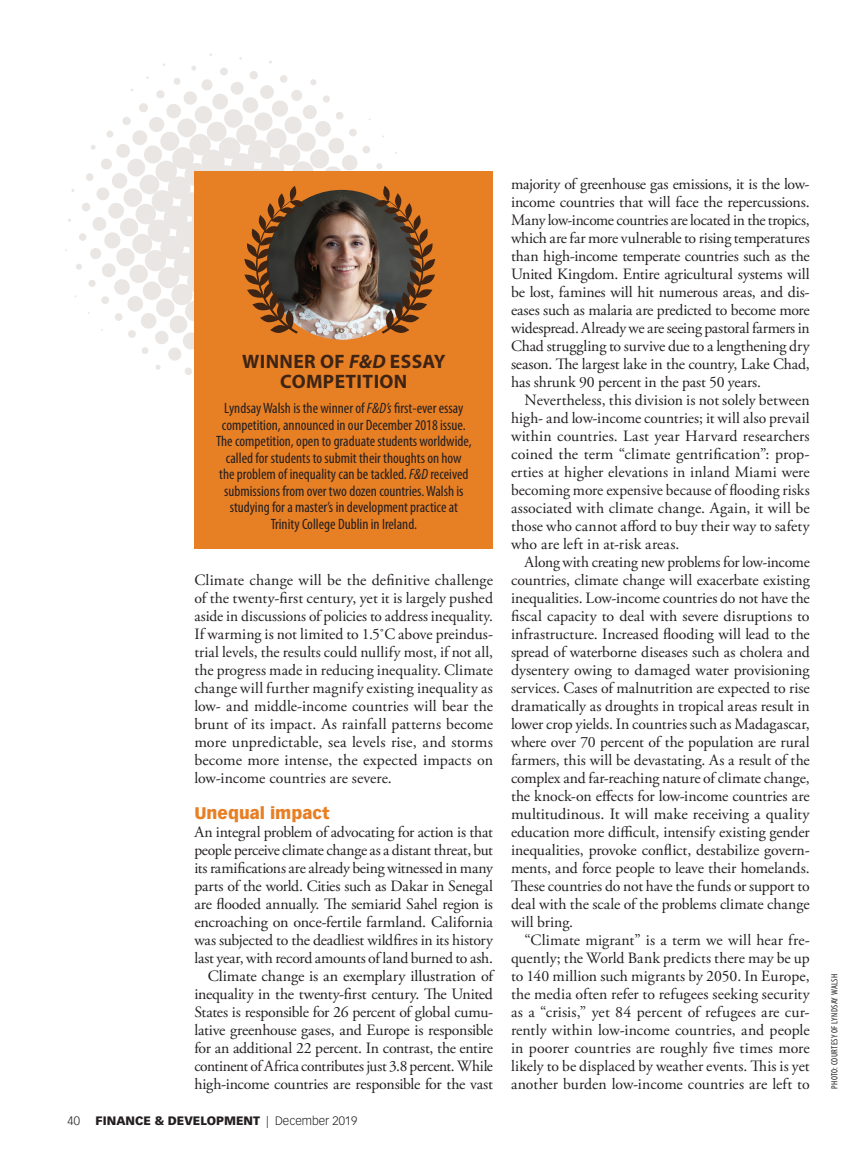
<style>
.page{position:relative;width:864px;height:1161px;background:#fff}
.page>*{position:absolute;margin:0;border:0;box-sizing:border-box;transform-origin:0 0}
.t1{font:700 19.5px/19.5px "Myriad Pro";letter-spacing:.02em;color:#3d2414;text-align:center}
.t2{font:900 16.5px "Vectora LT Std";color:#e77f25}
.t3{font:15.75px/18px "Adobe Garamond Pro";letter-spacing:-.01em;color:#231f20;text-align:justify}
.t4{font:condensed 15px/16.5px "Myriad Pro";color:#231f20;text-align:center}
.t5{font:900 12px "Vectora LT Std";color:#231f20}
.t6{font:300 12px "Vectora LT Std";color:#231f20}
.t7{font:condensed 9px "Myriad Pro";letter-spacing:.035em;color:#231f20}
.s1{font-style:italic}
.s2{font-weight:300}
</style>
<div class="page">
<div style="left:195px;top:171px;width:298px;height:378px;background:#e77f25"></div>
<svg style="left:65px;top:53px;width:370px;height:343px"></svg>
<p class="t1" style="left:242px;top:351px;width:205px">WINNER OF <span class="s1">F&amp;D</span> ESSAY<br>COMPETITION</p>
<p class="t4" style="left:216px;top:400px;width:257px">Lyndsay Walsh is the winner of <span class="s1">F&amp;D’s</span> first-ever essay competition, announced in our December 2018 issue.<br>The competition, open to graduate students worldwide, called for students to submit their thoughts on how<br>the problem of inequality can be tackled. <span class="s1">F&amp;D</span> received submissions from over two dozen countries. Walsh is studying for a master’s in development practice at Trinity College Dublin in Ireland.</p>
<p class="t3" style="left:194px;top:572px;width:300px">Climate change will be the definitive challenge of the twenty-first century, yet it is largely pushed aside in discussions of policies to address inequality.<br>If warming is not limited to 1.5˚C above preindus&shy;trial levels, the results could nullify most, if not all, the progress made in reducing inequality. Climate change will further magnify existing inequality as low- and middle-income countries will bear the brunt of its impact. As rainfall patterns become more unpredictable, sea levels rise, and storms become more intense, the expected impacts on low-income countries are severe.</p>
<p class="t2" style="left:194px;top:803px;width:137px">Unequal impact</p>
<p class="t3" style="left:194px;top:824px;width:300px;text-align:right">An integral problem of advocating for action is that people perceive climate change as a distant threat, but its ramifications are already being witnessed in many parts of the world. Cities such as Dakar in Senegal are flooded annually. The semiarid Sahel region is encroaching on once-fertile farmland. California was subjected to the deadliest wildfires in its history last year, with record amounts of land burned to ash.<br>Climate change is an exemplary illustration of inequality in the twenty-first century. The United States is responsible for 26 percent of global cumu&shy;lative greenhouse gases, and Europe is responsible for an additional 22 percent. In contrast, the entire continent of Africa contributes just 3.8 percent. While high-income countries are responsible for the vast</p>
<p class="t6" style="left:68px;top:1114px;width:14px">40</p>
<p class="t5" style="left:96px;top:1113px;width:263px">FINANCE &amp; DEVELOPMENT <span class="s2">| December 2019</span></p>
<p class="t3" style="left:511px;top:176px;width:300px">majority of greenhouse gas emissions, it is the low&shy;income countries that will face the repercussions.<br>Many low-income countries are located in the tropics, which are far more vulnerable to rising temperatures than high-income temperate countries such as the United Kingdom. Entire agricultural systems will be lost, famines will hit numerous areas, and dis&shy;eases such as malaria are predicted to become more widespread. Already we are seeing pastoral farmers in Chad struggling to survive due to a lengthening dry season. The largest lake in the country, Lake Chad, has shrunk 90 percent in the past 50 years.</p>
<p class="t3" style="left:511px;top:392px;width:300px;text-indent:14px">Nevertheless, this division is not solely between high- and low-income countries; it will also prevail within countries. Last year Harvard researchers coined the term “climate gentrification”: prop&shy;erties at higher elevations in inland Miami were becoming more expensive because of flooding risks associated with climate change. Again, it will be those who cannot afford to buy their way to safety who are left in at-risk areas.</p>
<p class="t3" style="left:511px;top:554px;width:300px;text-indent:14px">Along with creating new problems for low-income countries, climate change will exacerbate existing inequalities. Low-income countries do not have the fiscal capacity to deal with severe disruptions to infrastructure. Increased flooding will lead to the spread of waterborne diseases such as cholera and dysentery owing to damaged water provisioning services. Cases of malnutrition are expected to rise dramatically as droughts in tropical areas result in lower crop yields. In countries such as Madagascar, where over 70 percent of the population are rural farmers, this will be devastating. As a result of the complex and far-reaching nature of climate change, the knock-on effects for low-income countries are multitudinous. It will make receiving a quality education more difficult, intensify existing gender inequalities, provoke conflict, destabilize govern&shy;ments, and force people to leave their homelands.<br>These countries do not have the funds or support to deal with the scale of the problems climate change will bring.</p>
<p class="t3" style="left:511px;top:932px;width:300px;text-indent:14px">“Climate migrant” is a term we will hear fre&shy;quently; the World Bank predicts there may be up to 140 million such migrants by 2050. In Europe, the media often refer to refugees seeking security as a “crisis,” yet 84 percent of refugees are cur&shy;rently within low-income countries, and people in poorer countries are roughly five times more likely to be displaced by weather events. This is yet another burden low-income countries are left to</p>
<p class="t7" style="left:830px;top:1089px;width:116px;rotate:-90deg">PHOTO: COURTESY OF LYNDSAY WALSH</p>
</div>
